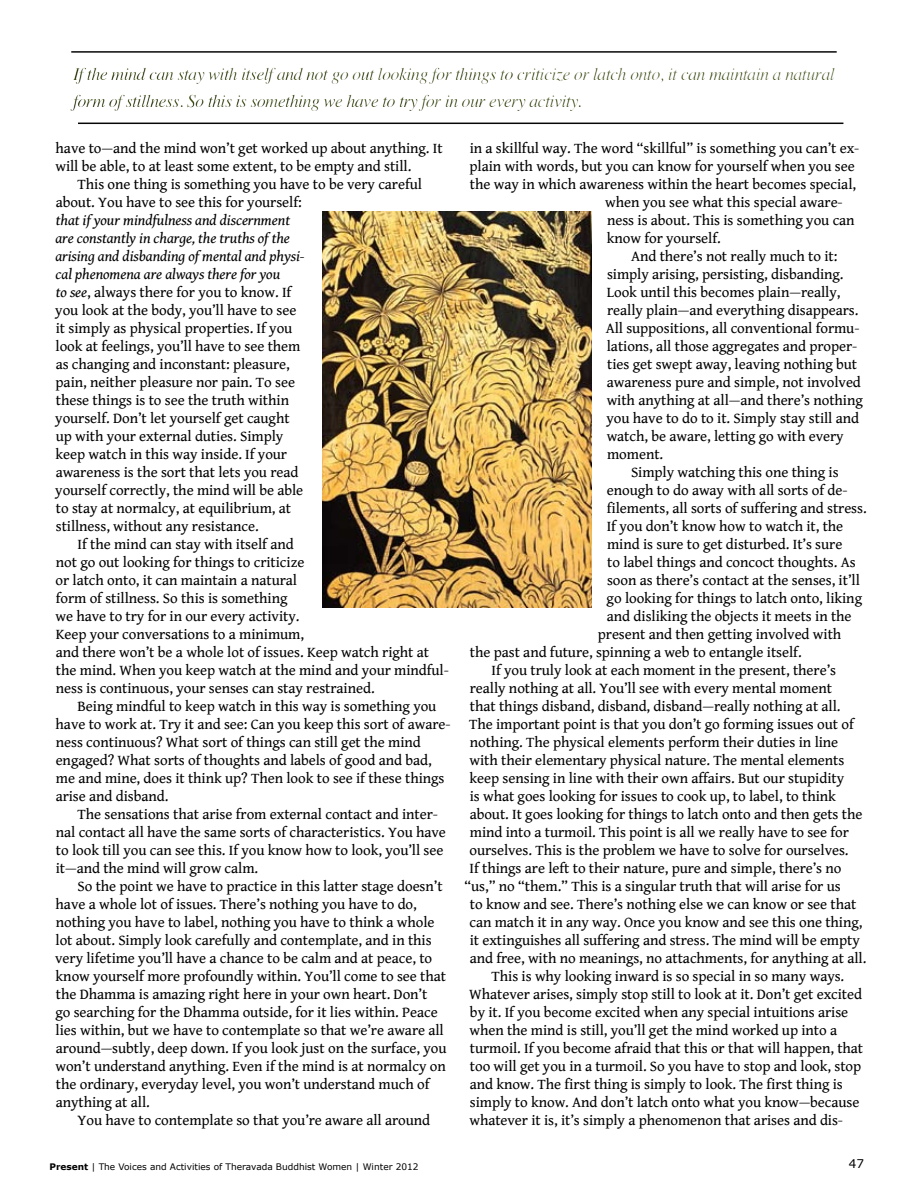
<style>
.page{position:relative;width:918px;height:1188px;background:#fff}
.page>*{position:absolute;margin:0;border:0;box-sizing:border-box;transform-origin:0 0}
.t1{font:italic 18px/27px "Times";letter-spacing:-.03em;color:#3d4f0f}
.t2{font:15px/18px "Gentium Book Basic";letter-spacing:-.005em;color:#000}
.t3{font:12px "Verdana";color:#000}
.t4{font:9px "Verdana";color:#000}
.s1{font-style:italic}
.s2{font-weight:700}
</style>
<div class="page">
<img style="left:322px;top:211px;width:270px;height:396px">
<hr style="left:78px;top:123px;width:765px;height:1px;background:#000">
<hr style="left:71px;top:51px;width:766px;height:2px;background:#000">
<p class="t1" style="left:73px;top:59px;width:763px">If the mind can stay with itself and not go out looking for things to criticize or latch onto, it can maintain a natural form of stillness. So this is something we have to try for in our every activity.</p>
<p class="t2" style="left:55px;top:138px;width:389px">have to—and the mind won’t get worked up about anything. It will be able, to at least some extent, to be empty and still.</p>
<p class="t2" style="left:56px;top:174px;width:368px;text-indent:22px">This one thing is something you have to be very careful about. You have to see this for yourself:</p>
<p class="t2" style="left:55px;top:210px;width:251px"><span class="s1">that if your mindfulness and discernment are constantly in charge, the truths of the arising and disbanding of mental and physi&shy;cal phenomena are always there for you<br>to see</span>, always there for you to know. If you look at the body, you’ll have to see it simply as physical properties. If you look at feelings, you’ll have to see them as changing and inconstant: pleasure, pain, neither pleasure nor pain. To see these things is to see the truth within yourself. Don’t let yourself get caught up with your external duties. Simply keep watch in this way inside. If your awareness is the sort that lets you read yourself correctly, the mind will be able to stay at normalcy, at equilibrium, at stillness, without any resistance.</p>
<p class="t2" style="left:55px;top:534px;width:395px;text-indent:22px">If the mind can stay with itself and<br>not go out looking for things to criticize<br>or latch onto, it can maintain a natural<br>form of stillness. So this is something<br>we have to try for in our every activity.<br>Keep your conversations to a minimum,<br>and there won’t be a whole lot of issues. Keep watch right at the mind. When you keep watch at the mind and your mindful&shy;ness is continuous, your senses can stay restrained.</p>
<p class="t2" style="left:56px;top:696px;width:396px;text-indent:22px">Being mindful to keep watch in this way is something you have to work at. Try it and see: Can you keep this sort of aware&shy;ness continuous? What sort of things can still get the mind engaged? What sorts of thoughts and labels of good and bad, me and mine, does it think up? Then look to see if these things arise and disband.</p>
<p class="t2" style="left:56px;top:804px;width:392px;text-indent:22px">The sensations that arise from external contact and inter&shy;nal contact all have the same sorts of characteristics. You have to look till you can see this. If you know how to look, you’ll see it—and the mind will grow calm.</p>
<p class="t2" style="left:55px;top:876px;width:393px;text-indent:22px">So the point we have to practice in this latter stage doesn’t have a whole lot of issues. There’s nothing you have to do, nothing you have to label, nothing you have to think a whole lot about. Simply look carefully and contemplate, and in this very lifetime you’ll have a chance to be calm and at peace, to know yourself more profoundly within. You’ll come to see that the Dhamma is amazing right here in your own heart. Don’t<br>go searching for the Dhamma outside, for it lies within. Peace lies within, but we have to contemplate so that we’re aware all around—subtly, deep down. If you look just on the surface, you won’t understand anything. Even if the mind is at normalcy on the ordinary, everyday level, you won’t understand much of anything at all.</p>
<p class="t2" style="left:78px;top:1110px;width:354px">You have to contemplate so that you’re aware all around</p>
<p class="t2" style="left:470px;top:138px;width:391px">in a skillful way. The word “skillful” is something you can’t ex-</p>
<p class="t2" style="left:470px;top:156px;width:387px">plain with words, but you can know for yourself when you see</p>
<p class="t2" style="left:470px;top:174px;width:388px">the way in which awareness within the heart becomes special,</p>
<p class="t2" style="left:605px;top:192px;width:239px">when you see what this special aware-</p>
<p class="t2" style="left:607px;top:210px;width:249px">ness is about. This is something you can</p>
<p class="t2" style="left:607px;top:228px;width:115px">know for yourself.</p>
<p class="t2" style="left:631px;top:246px;width:208px">And there’s not really much to it:</p>
<p class="t2" style="left:607px;top:264px;width:238px">simply arising, persisting, disbanding.</p>
<p class="t2" style="left:607px;top:282px;width:235px">Look until this becomes plain—really,</p>
<p class="t2" style="left:607px;top:300px;width:253px">really plain—and everything disappears.</p>
<p class="t2" style="left:606px;top:318px;width:255px">All suppositions, all conventional formu-</p>
<p class="t2" style="left:607px;top:336px;width:252px">lations, all those aggregates and proper-</p>
<p class="t2" style="left:607px;top:354px;width:252px">ties get swept away, leaving nothing but</p>
<p class="t2" style="left:607px;top:372px;width:256px">awareness pure and simple, not involved</p>
<p class="t2" style="left:607px;top:390px;width:258px">with anything at all—and there’s nothing</p>
<p class="t2" style="left:607px;top:408px;width:254px">you have to do to it. Simply stay still and</p>
<p class="t2" style="left:607px;top:426px;width:239px">watch, be aware, letting go with every</p>
<p class="t2" style="left:607px;top:444px;width:58px">moment.</p>
<p class="t2" style="left:631px;top:462px;width:209px">Simply watching this one thing is</p>
<p class="t2" style="left:607px;top:480px;width:242px">enough to do away with all sorts of de-</p>
<p class="t2" style="left:607px;top:498px;width:261px">filements, all sorts of suffering and stress.</p>
<p class="t2" style="left:607px;top:516px;width:238px">If you don’t know how to watch it, the</p>
<p class="t2" style="left:607px;top:534px;width:237px">mind is sure to get disturbed. It’s sure</p>
<p class="t2" style="left:607px;top:552px;width:250px">to label things and concoct thoughts. As</p>
<p class="t2" style="left:607px;top:570px;width:254px">soon as there’s contact at the senses, it’ll</p>
<p class="t2" style="left:607px;top:588px;width:257px">go looking for things to latch onto, liking</p>
<p class="t2" style="left:607px;top:606px;width:246px">and disliking the objects it meets in the</p>
<p class="t2" style="left:598px;top:624px;width:245px">present and then getting involved with</p>
<p class="t2" style="left:470px;top:642px;width:333px">the past and future, spinning a web to entangle itself.</p>
<p class="t2" style="left:492px;top:660px;width:346px">If you truly look at each moment in the present, there’s</p>
<p class="t2" style="left:470px;top:678px;width:364px">really nothing at all. You’ll see with every mental moment</p>
<p class="t2" style="left:470px;top:696px;width:372px">that things disband, disband, disband—really nothing at all.</p>
<p class="t2" style="left:469px;top:714px;width:386px">The important point is that you don’t go forming issues out of</p>
<p class="t2" style="left:470px;top:732px;width:370px">nothing. The physical elements perform their duties in line</p>
<p class="t2" style="left:469px;top:750px;width:376px">with their elementary physical nature. The mental elements</p>
<p class="t2" style="left:470px;top:768px;width:376px">keep sensing in line with their own affairs. But our stupidity</p>
<p class="t2" style="left:470px;top:786px;width:368px">is what goes looking for issues to cook up, to label, to think</p>
<p class="t2" style="left:470px;top:804px;width:394px">about. It goes looking for things to latch onto and then gets the</p>
<p class="t2" style="left:470px;top:822px;width:381px">mind into a turmoil. This point is all we really have to see for</p>
<p class="t2" style="left:469px;top:840px;width:381px">ourselves. This is the problem we have to solve for ourselves.</p>
<p class="t2" style="left:470px;top:858px;width:373px">If things are left to their nature, pure and simple, there’s no</p>
<p class="t2" style="left:465px;top:876px;width:378px">“us,” no “them.” This is a singular truth that will arise for us</p>
<p class="t2" style="left:470px;top:894px;width:388px">to know and see. There’s nothing else we can know or see that</p>
<p class="t2" style="left:469px;top:912px;width:395px">can match it in any way. Once you know and see this one thing,</p>
<p class="t2" style="left:470px;top:930px;width:392px">it extinguishes all suffering and stress. The mind will be empty</p>
<p class="t2" style="left:470px;top:948px;width:398px">and free, with no meanings, no attachments, for anything at all.</p>
<p class="t2" style="left:492px;top:966px;width:354px">This is why looking inward is so special in so many ways.</p>
<p class="t2" style="left:469px;top:984px;width:394px">Whatever arises, simply stop still to look at it. Don’t get excited</p>
<p class="t2" style="left:470px;top:1002px;width:380px">by it. If you become excited when any special intuitions arise</p>
<p class="t2" style="left:469px;top:1020px;width:369px">when the mind is still, you’ll get the mind worked up into a</p>
<p class="t2" style="left:470px;top:1038px;width:395px">turmoil. If you become afraid that this or that will happen, that</p>
<p class="t2" style="left:470px;top:1056px;width:393px">too will get you in a turmoil. So you have to stop and look, stop</p>
<p class="t2" style="left:470px;top:1074px;width:375px">and know. The first thing is simply to look. The first thing is</p>
<p class="t2" style="left:470px;top:1092px;width:391px">simply to know. And don’t latch onto what you know—because</p>
<p class="t2" style="left:469px;top:1110px;width:375px">whatever it is, it’s simply a phenomenon that arises and dis-</p>
<p class="t4" style="left:50px;top:1160px;width:371px"><span class="s2">Present</span> | The Voices and Activities of Theravada Buddhist Women | Winter 2012</p>
<p class="t3" style="left:849px;top:1155px;width:17px">47</p>
</div>
